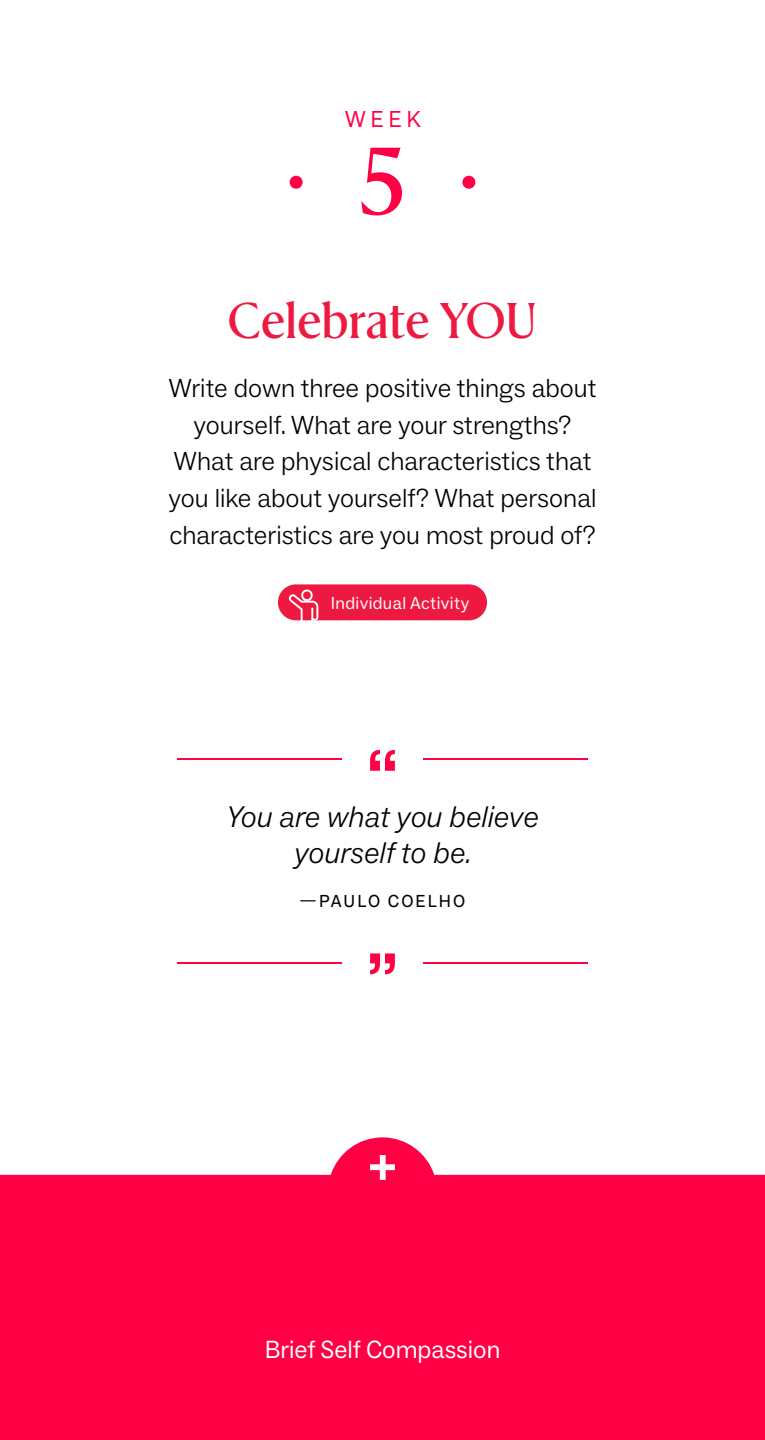
<style>
.page{position:relative;width:765px;height:1440px;background:#fff}
.page>*{position:absolute;margin:0;border:0;box-sizing:border-box;transform-origin:0 0}
.t1{font:500 95px "Rector";color:#f04}
.t2{font:500 50px "Rector";letter-spacing:.005em;color:#ed1941}
.t3{font:italic 300 30px/36px "ABC Social";color:#000;text-align:center}
.t4{font:300 26.25px/36.8px "ABC Social";color:#000;text-align:center}
.t5{font:25px "ABC Social";color:#fff}
.t6{font:23.25px "ABC Social";color:#f04}
.t7{font:17.5px "ABC Social";letter-spacing:.02em;color:#fff}
.t8{font:17.5px "ABC Social";letter-spacing:.115em;color:#000}
</style>
<div class="page">
<div style="left:462px;top:176px;width:13px;height:13px;background:#f04;border-radius:50%"></div>
<div style="left:290px;top:176px;width:13px;height:13px;background:#f04;border-radius:50%"></div>
<hr style="left:423px;top:962px;width:165px;height:2px;background:#f04">
<hr style="left:177px;top:962px;width:165px;height:2px;background:#f04">
<svg style="left:370px;top:953px;width:25px;height:21px"></svg>
<svg style="left:370px;top:750px;width:25px;height:21px"></svg>
<hr style="left:423px;top:758px;width:165px;height:2px;background:#f04">
<hr style="left:177px;top:758px;width:165px;height:2px;background:#f04">
<svg style="left:0;top:1137px;width:765px;height:303px;background:#ff1d59"></svg>
<svg style="left:370px;top:1155px;width:25px;height:25px"></svg>
<div style="left:278px;top:584px;width:209px;height:36px;background:#ed1941;border-radius:18px"></div>
<svg style="left:289px;top:590px;width:29px;height:31px"></svg>
<p class="t6" style="left:345px;top:105px;width:78px">WEEK</p>
<h1 class="t1" style="left:360px;top:115px;width:47px">5</h1>
<h2 class="t2" style="left:228px;top:285px;width:310px">Celebrate YOU</h2>
<p class="t4" style="left:168px;top:370px;width:430px">Write down three positive things about yourself. What are your strengths?<br>What are physical characteristics that you like about yourself? What personal characteristics are you most proud of?</p>
<p class="t7" style="left:331px;top:592px;width:140px">Individual Activity</p>
<p class="t3" style="left:226px;top:799px;width:314px">You are what you believe yourself to be.</p>
<p class="t8" style="left:300px;top:890px;width:167px">—PAULO COELHO</p>
<p class="t5" style="left:265px;top:1335px;width:237px">Brief Self Compassion</p>
</div>
